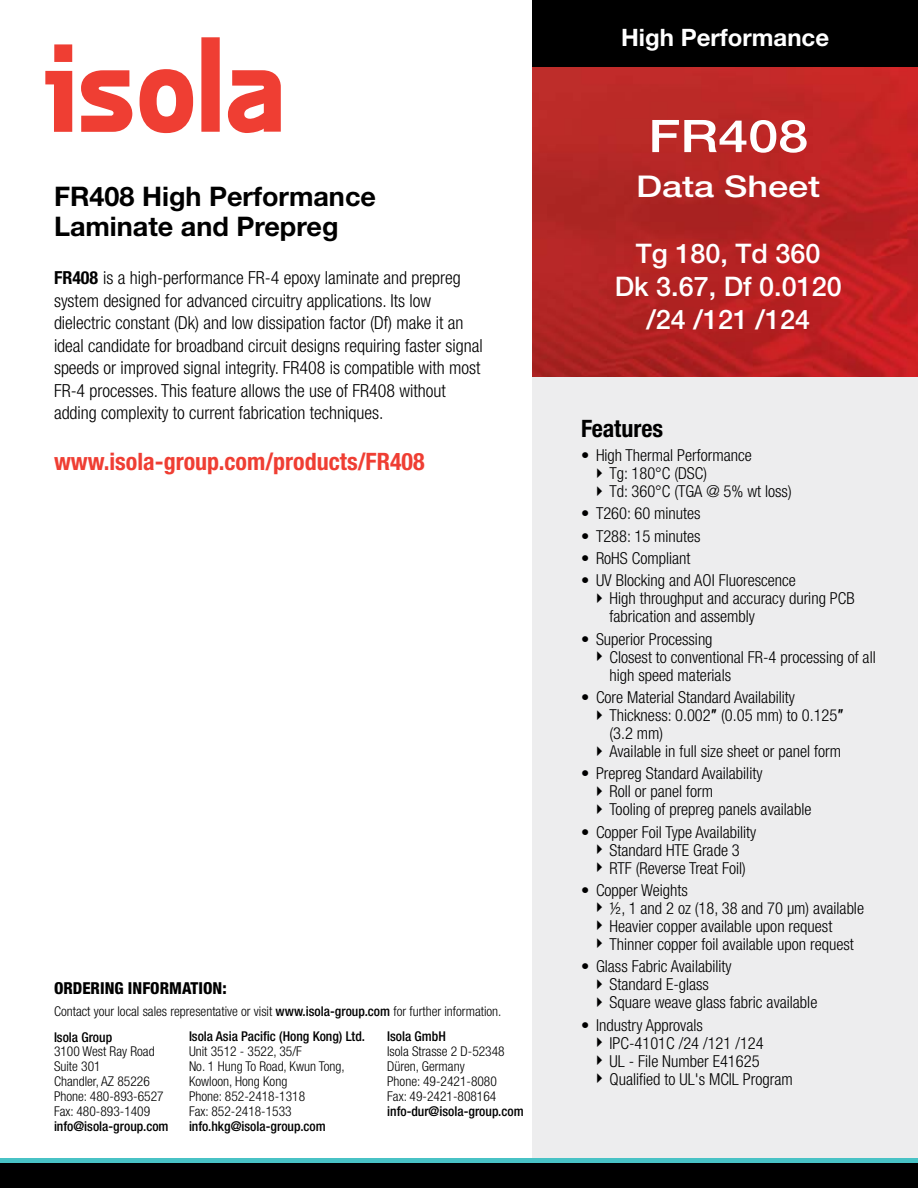
<style>
.page{position:relative;width:918px;height:1188px;background:#fff}
.page>*{position:absolute;margin:0;border:0;box-sizing:border-box;transform-origin:0 0}
.t1{font:500 45px "Helvetica Neue";color:#fff;scale:1.2 1}
.t2{font:500 30px "Helvetica Neue";color:#fff;scale:1.2 1}
.t3{font:700 27px/30px "Helvetica Neue";color:#000}
.t4{font:500 27px/33px "Helvetica Neue";color:#fff;text-align:center}
.t5{font:700 condensed 24px "Helvetica Neue";color:#ef3e33}
.t6{font:700 24px "Helvetica Neue";color:#fff}
.t7{font:700 condensed 24px "Helvetica Neue";color:#000}
.t8{font:300 condensed 18px/22.5px "Helvetica Neue";color:#000}
.t9{font:300 condensed 16.5px/18px "Helvetica Neue";color:#000}
.t10{font:800 condensed 16.5px "Helvetica Neue";color:#000}
.t11{font:300 condensed 13.5px/15px "Helvetica Neue";color:#000}
.t12{font:500 condensed 13.5px "Helvetica Neue";color:#000}
.s1{font-weight:700}
.s2{font-weight:500}
.s3{font-family:"Arial";font-weight:400;font-stretch:normal}
</style>
<div class="page">
<div style="left:532px;top:0;width:386px;height:69px;background:#000"></div>
<img style="left:532px;top:68px;width:386px;height:309px">
<div style="left:532px;top:377px;width:386px;height:811px;background:#ededee"></div>
<svg style="left:45px;top:37px;width:236px;height:96px"></svg>
<div style="left:0;top:1163px;width:918px;height:25px;background:#000"></div>
<div style="left:0;top:1158px;width:918px;height:5px;background:#48c2c5"></div>
<h3 class="t3" style="left:54px;top:180px;width:324px">FR408 High Performance<br>Laminate and Prepreg</h3>
<p class="t8" style="left:54px;top:266px;width:430px"><span class="s1">FR408</span> is a high-performance FR-4 epoxy laminate and prepreg system designed for advanced circuitry applications. Its low dielectric constant (Dk) and low dissipation factor (Df) make it an ideal candidate for broadband circuit designs requiring faster signal speeds or improved signal integrity. FR408 is compatible with most FR-4 processes. This feature allows the use of FR408 without adding complexity to current fabrication techniques.</p>
<h3 class="t5" style="left:54px;top:447px;width:372px">www.isola-group.com/products/FR408</h3>
<p class="t10" style="left:54px;top:978px;width:174px">ORDERING INFORMATION:</p>
<p class="t11" style="left:54px;top:998px;width:449px;line-height:25.7px">Contact your local sales representative or visit <span class="s2">www.isola-group.com</span> for further information.<br><span class="s2">Isola Group</span></p>
<p class="t11" style="left:54px;top:1044px;width:111px">3100 West Ray Road<br>Suite 301<br>Chandler, AZ 85226<br>Phone: 480-893-6527<br>Fax: 480-893-1409</p>
<p class="t12" style="left:54px;top:1119px;width:116px">info@isola-group.com</p>
<p class="t12" style="left:387px;top:1029px;width:60px">Isola GmbH</p>
<p class="t11" style="left:387px;top:1044px;width:119px">Isola Strasse 2 D-52348<br>Düren, Germany<br>Phone: 49-2421-8080<br>Fax: 49-2421-808164</p>
<p class="t12" style="left:387px;top:1104px;width:138px">info-dur@isola-group.com</p>
<p class="t12" style="left:189px;top:1029px;width:178px">Isola Asia Pacific (Hong Kong) Ltd.</p>
<p class="t11" style="left:189px;top:1044px;width:157px">Unit 3512 - 3522, 35/F<br>No. 1 Hung To Road, Kwun Tong,<br>Kowloon, Hong Kong<br>Phone: 852-2418-1318<br>Fax: 852-2418-1533</p>
<p class="t12" style="left:189px;top:1119px;width:138px">info.hkg@isola-group.com</p>
<h3 class="t6" style="left:621px;top:23px;width:209px">High Performance</h3>
<h1 class="t1" style="left:648px;top:109px;width:135px">FR408</h1>
<h2 class="t2" style="left:636px;top:169px;width:155px">Data Sheet</h2>
<h3 class="t4" style="left:615px;top:236px;width:229px">Tg 180, Td 360<br>Dk 3.67, Df 0.0120 /24 /121 /124</h3>
<h3 class="t7" style="left:581px;top:414px;width:84px">Features</h3>
<p class="t9" style="left:610px;top:446px;width:184px;text-indent:-29px">• High Thermal Performance<br>Tg: 180°C (DSC)<br>Td: 360°C (TGA @ 5% wt loss)</p>
<p class="t9" style="left:581px;top:504px;width:121px">• T260: 60 minutes</p>
<p class="t9" style="left:581px;top:527px;width:121px">• T288: 15 minutes</p>
<p class="t9" style="left:581px;top:549px;width:111px">• RoHS Compliant</p>
<p class="t9" style="left:610px;top:571px;width:247px;text-indent:-28px">• UV Blocking and AOI Fluorescence<br>High throughput and accuracy during PCB fabrication and assembly</p>
<p class="t9" style="left:610px;top:630px;width:268px;text-indent:-28px">• Superior Processing<br>Closest to conventional FR-4 processing of all high speed materials</p>
<p class="t9" style="left:610px;top:688px;width:235px;text-indent:-28px">• Core Material Standard Availability<br>Thickness: 0.002<span class="s3">″</span> (0.05 mm) to 0.125<span class="s3">″ </span>(3.2 mm)<br>Available in full size sheet or panel form</p>
<p class="t9" style="left:610px;top:764px;width:203px;text-indent:-28px">• Prepreg Standard Availability<br>Roll or panel form<br>Tooling of prepreg panels available</p>
<p class="t9" style="left:610px;top:823px;width:148px;text-indent:-28px">• Copper Foil Type Availability<br>Standard HTE Grade 3<br>RTF (Reverse Treat Foil)</p>
<p class="t9" style="left:610px;top:881px;width:256px;text-indent:-28px">• Copper Weights<br>½, 1 and 2 oz (18, 38 and 70 µm) available Heavier copper available upon request Thinner copper foil available upon request</p>
<p class="t9" style="left:610px;top:957px;width:209px;text-indent:-28px">• Glass Fabric Availability<br>Standard E-glass<br>Square weave glass fabric available</p>
<p class="t9" style="left:610px;top:1016px;width:185px;text-indent:-28px">• Industry Approvals<br>IPC-4101C /24 /121 /124<br>UL - File Number E41625<br>Qualified to UL's MCIL Program</p>
</div>
